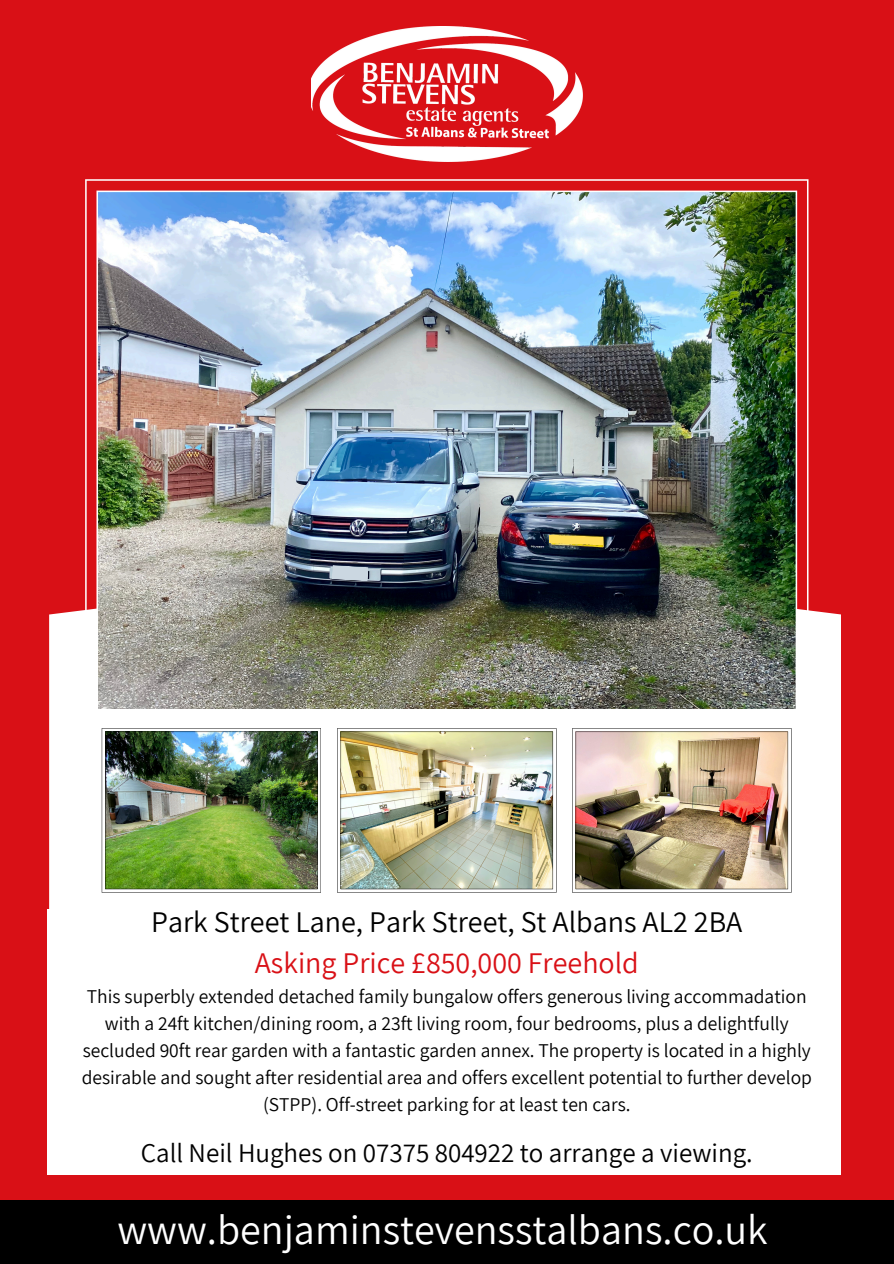
<style>
.page{position:relative;width:894px;height:1264px;background:#fff}
.page>*{position:absolute;margin:0;border:0;box-sizing:border-box;transform-origin:0 0}
.t1{font:42px "Assistant";color:#fff}
.t2{font:30px "Assistant";color:#000}
.t3{font:30px "Assistant";color:#d91016}
.t4{font:27px "Assistant";color:#000}
.t5{font:19.5px/27px "Assistant";color:#000;text-align:center}
</style>
<div class="page">
<div style="left:0;top:0;width:893px;height:1263px;background:#d91016"></div>
<svg style="left:49px;top:565px;width:791px;height:343px;background:#f9eced"></svg>
<div style="left:0;top:1199px;width:893px;height:64px;background:#000"></div>
<img style="left:312px;top:26px;width:270px;height:135px">
<img style="left:85px;top:179px;width:723px;height:542px">
<img style="left:337px;top:728px;width:219px;height:164px">
<img style="left:572px;top:728px;width:219px;height:164px">
<img style="left:102px;top:728px;width:219px;height:164px">
<div style="left:48px;top:908px;width:793px;height:266px;background:#fff"></div>
<svg style="left:331px;top:565px;width:37px;height:16px"></svg>
<svg style="left:548px;top:534px;width:55px;height:11px"></svg>
<h2 class="t2" style="left:151px;top:901px;width:592px">Park Street Lane, Park Street, St Albans AL2 2BA</h2>
<p class="t3" style="left:255px;top:941px;width:385px">Asking Price £850,000 Freehold</p>
<h2 class="t5" style="left:82px;top:982px;width:731px">This superbly extended detached family bungalow offers generous living accommadation with a 24ft kitchen/dining room, a 23ft living room, four bedrooms, plus a delightfully secluded 90ft rear garden with a fantastic garden annex. The property is located in a highly desirable and sought after residential area and offers excellent potential to further develop (STPP). Off-street parking for at least ten cars.</h2>
<h1 class="t4" style="left:141px;top:1134px;width:613px">Call Neil Hughes on 07375 804922 to arrange a viewing.</h1>
<h3 class="t1" style="left:117px;top:1200px;width:651px">www.benjaminstevensstalbans.co.uk</h3>
</div>
